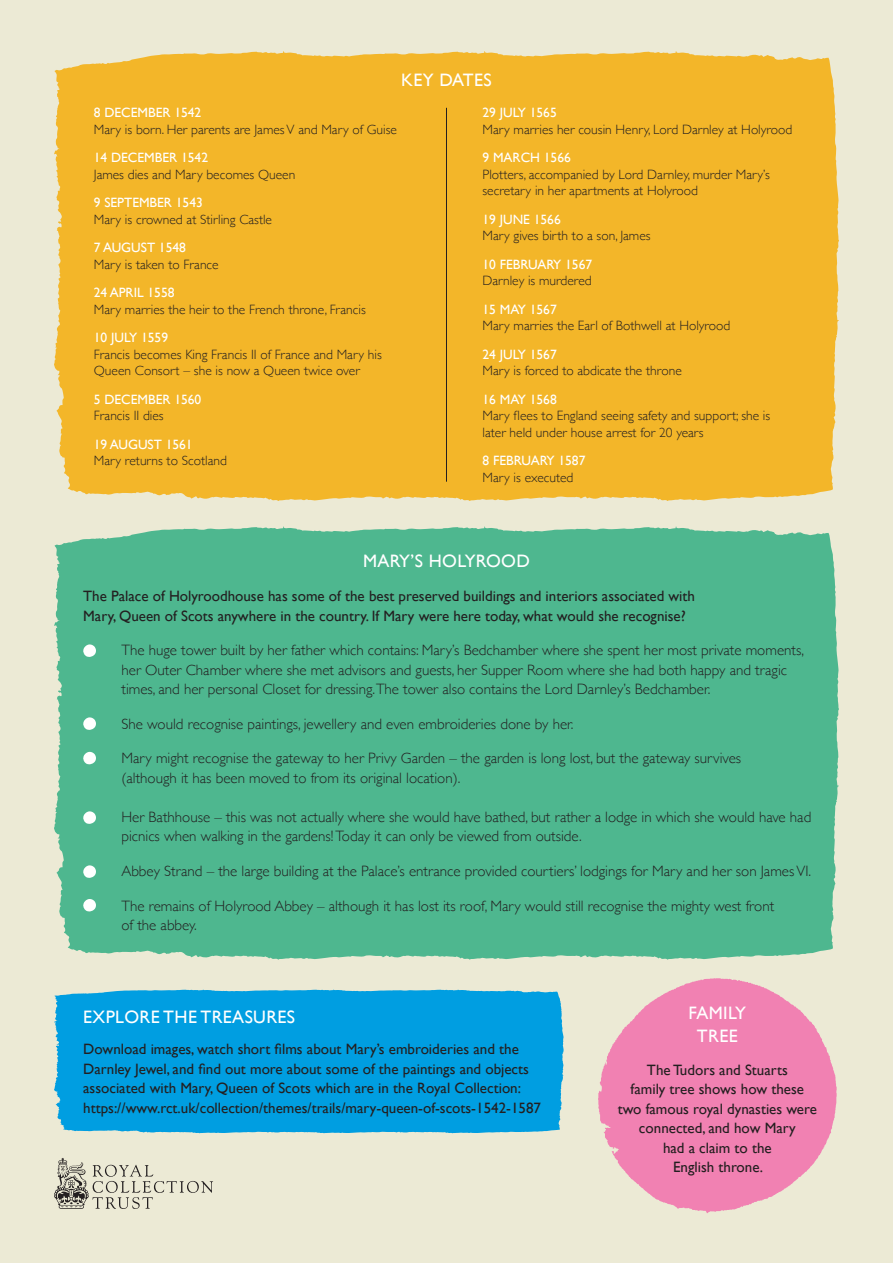
<style>
.page{position:relative;width:893px;height:1263px;background:#ecead5}
.page>*{position:absolute;margin:0;border:0;box-sizing:border-box;transform-origin:0 0}
.t1{font:18px "Gill Sans";letter-spacing:.02em;color:#fff}
.t2{font:300 15px "Gill Sans";color:#231f20}
.t3{font:15px/19.5px "Gill Sans";color:#231f20}
.t4{font:300 13.5px "Gill Sans";color:#231f20}
.t5{font:13.5px "Gill Sans";color:#fff}
</style>
<div class="page">
<svg style="left:54px;top:1158px;width:159px;height:51px"></svg>
<div style="left:54px;top:51px;width:785px;height:450px;background:#f3b629"></div>
<div style="left:54px;top:526px;width:785px;height:433px;background:#4eb78f"></div>
<div style="left:54px;top:989px;width:510px;height:144px;background:#009ee1"></div>
<svg style="left:83px;top:644px;width:13px;height:13px"></svg>
<svg style="left:598px;top:978px;width:239px;height:235px;fill:#f181b2"></svg>
<svg style="left:83px;top:717px;width:13px;height:13px"></svg>
<svg style="left:83px;top:752px;width:13px;height:12px"></svg>
<svg style="left:83px;top:811px;width:13px;height:13px"></svg>
<svg style="left:83px;top:865px;width:13px;height:13px"></svg>
<svg style="left:83px;top:899px;width:13px;height:12px"></svg>
<hr style="left:446px;top:108px;width:1px;height:374px;background:#231f20">
<p class="t1" style="left:401px;top:69px;width:92px">KEY DATES</p>
<p class="t5" style="left:94px;top:105px;width:109px">8 DECEMBER 1542</p>
<p class="t4" style="left:94px;top:119px;width:305px">Mary is born. Her parents are James V and Mary of Guise</p>
<p class="t5" style="left:94px;top:150px;width:116px">14 DECEMBER 1542</p>
<p class="t4" style="left:94px;top:164px;width:203px">James dies and Mary becomes Queen</p>
<p class="t5" style="left:94px;top:195px;width:111px">9 SEPTEMBER 1543</p>
<p class="t4" style="left:94px;top:209px;width:180px">Mary is crowned at Stirling Castle</p>
<p class="t5" style="left:94px;top:240px;width:94px">7 AUGUST 1548</p>
<p class="t4" style="left:94px;top:254px;width:126px">Mary is taken to France</p>
<p class="t5" style="left:94px;top:285px;width:82px">24 APRIL 1558</p>
<p class="t4" style="left:94px;top:299px;width:273px">Mary marries the heir to the French throne, Francis</p>
<p class="t5" style="left:94px;top:330px;width:76px">10 JULY 1559</p>
<p class="t4" style="left:94px;top:344px;width:289px">Francis becomes King Francis II of France and Mary his</p>
<p class="t4" style="left:94px;top:360px;width:267px">Queen Consort – she is now a Queen twice over</p>
<p class="t5" style="left:94px;top:391px;width:109px">5 DECEMBER 1560</p>
<p class="t4" style="left:94px;top:405px;width:71px">Francis II dies</p>
<p class="t5" style="left:94px;top:436px;width:100px">19 AUGUST 1561</p>
<p class="t4" style="left:94px;top:450px;width:135px">Mary returns to Scotland</p>
<p class="t5" style="left:482px;top:105px;width:76px">29 JULY 1565</p>
<p class="t4" style="left:482px;top:119px;width:311px">Mary marries her cousin Henry, Lord Darnley at Holyrood</p>
<p class="t5" style="left:482px;top:150px;width:90px">9 MARCH 1566</p>
<p class="t4" style="left:482px;top:164px;width:289px">Plotters, accompanied by Lord Darnley, murder Mary’s</p>
<p class="t4" style="left:482px;top:180px;width:217px">secretary in her apartments at Holyrood</p>
<p class="t5" style="left:482px;top:211px;width:80px">19 JUNE 1566</p>
<p class="t4" style="left:482px;top:225px;width:170px">Mary gives birth to a son, James</p>
<p class="t5" style="left:482px;top:256px;width:111px">10 FEBRUARY 1567</p>
<p class="t4" style="left:482px;top:270px;width:111px">Darnley is murdered</p>
<p class="t5" style="left:482px;top:301px;width:76px">15 MAY 1567</p>
<p class="t4" style="left:482px;top:315px;width:249px">Mary marries the Earl of Bothwell at Holyrood</p>
<p class="t5" style="left:482px;top:346px;width:76px">24 JULY 1567</p>
<p class="t4" style="left:482px;top:360px;width:201px">Mary is forced to abdicate the throne</p>
<p class="t5" style="left:482px;top:391px;width:76px">16 MAY 1568</p>
<p class="t4" style="left:482px;top:405px;width:289px">Mary flees to England seeing safety and support; she is</p>
<p class="t4" style="left:482px;top:422px;width:223px">later held under house arrest for 20 years</p>
<p class="t5" style="left:482px;top:453px;width:104px">8 FEBRUARY 1587</p>
<p class="t4" style="left:482px;top:467px;width:92px">Mary is executed</p>
<p class="t1" style="left:363px;top:551px;width:168px">MARY’S HOLYROOD</p>
<p class="t3" style="left:83px;top:587px;width:613px">The Palace of Holyroodhouse has some of the best preserved buildings and interiors associated with</p>
<p class="t3" style="left:83px;top:606px;width:604px">Mary, Queen of Scots anywhere in the country. If Mary were here today, what would she recognise?</p>
<p class="t2" style="left:121px;top:639px;width:684px">The huge tower built by her father which contains: Mary’s Bedchamber where she spent her most private moments,</p>
<p class="t2" style="left:121px;top:658px;width:667px">her Outer Chamber where she met advisors and guests, her Supper Room where she had both happy and tragic</p>
<p class="t2" style="left:121px;top:678px;width:590px">times, and her personal Closet for dressing.The tower also contains the Lord Darnley’s Bedchamber.</p>
<p class="t2" style="left:121px;top:712px;width:454px">She would recognise paintings, jewellery and even embroideries done by her.</p>
<p class="t2" style="left:121px;top:747px;width:621px">Mary might recognise the gateway to her Privy Garden – the garden is long lost, but the gateway survives</p>
<p class="t2" style="left:121px;top:766px;width:340px">(although it has been moved to from its original location).</p>
<p class="t2" style="left:121px;top:805px;width:691px">Her Bathhouse – this was not actually where she would have bathed, but rather a lodge in which she would have had</p>
<p class="t2" style="left:121px;top:825px;width:462px">picnics when walking in the gardens! Today it can only be viewed from outside.</p>
<p class="t2" style="left:121px;top:859px;width:691px">Abbey Strand – the large building at the Palace’s entrance provided courtiers’ lodgings for Mary and her son James VI.</p>
<p class="t2" style="left:121px;top:894px;width:654px">The remains of Holyrood Abbey – although it has lost its roof, Mary would still recognise the mighty west front</p>
<p class="t2" style="left:121px;top:913px;width:77px">of the abbey.</p>
<p class="t1" style="left:83px;top:1006px;width:213px">EXPLORE THE TREASURES</p>
<p class="t3" style="left:83px;top:1039px;width:459px">Download images, watch short films about Mary’s embroideries and the Darnley Jewel, and find out more about some of the paintings and objects associated with Mary, Queen of Scots which are in the Royal Collection: https://www.rct.uk/collection/themes/trails/mary-queen-of-scots-1542-1587</p>
<p class="t1" style="left:688px;top:1002px;width:59px">FAMILY</p>
<p class="t1" style="left:697px;top:1025px;width:42px">TREE</p>
<p class="t3" style="left:647px;top:1060px;width:142px">The Tudors and Stuarts</p>
<p class="t3" style="left:618px;top:1080px;width:201px;text-align:center">family tree shows how these two famous royal dynasties were connected, and how Mary</p>
<p class="t3" style="left:663px;top:1138px;width:110px">had a claim to the</p>
<p class="t3" style="left:673px;top:1158px;width:92px">English throne.</p>
</div>
